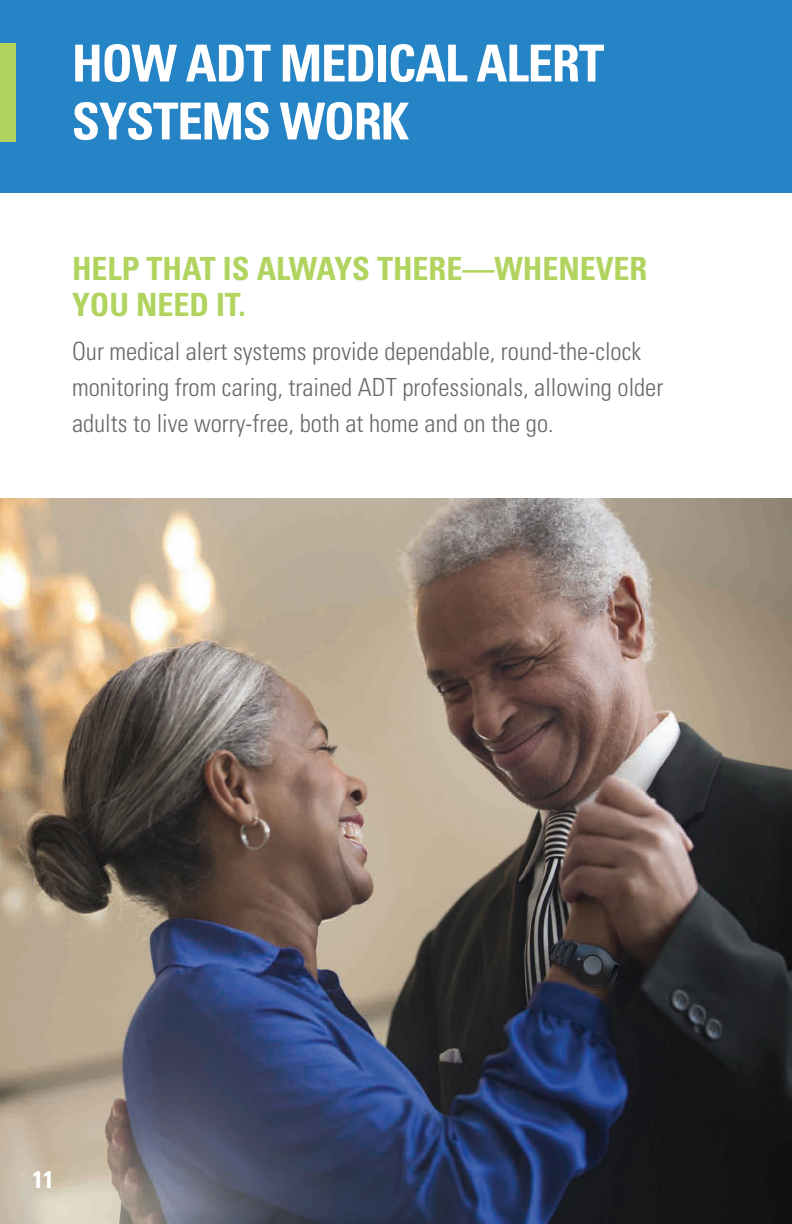
<style>
.page{position:relative;width:792px;height:1224px;background:#fff}
.page>*{position:absolute;margin:0;border:0;box-sizing:border-box;transform-origin:0 0}
.t1{font:700 condensed 51px/58px "Univers";letter-spacing:-.025em;color:#fff}
.t2{font:700 condensed 32px/36px "Univers";color:#b1d45f}
.t3{font:300 condensed 25px/36px "Univers";color:#696969}
.t4{font:700 condensed 24px "Univers";color:#fff}
</style>
<div class="page">
<div style="left:0;top:0;width:792px;height:193px;background:#2484c6"></div>
<div style="left:0;top:43px;width:16px;height:99px;background:#b1d45f"></div>
<img style="left:0;top:498px;width:792px;height:726px">
<h1 class="t1" style="left:72px;top:34px;width:534px">HOW ADT MEDICAL ALERT<br>SYSTEMS WORK</h1>
<p class="t2" style="left:72px;top:250px;width:577px">HELP THAT IS ALWAYS THERE—WHENEVER<br>YOU NEED IT.</p>
<p class="t3" style="left:72px;top:333px;width:593px">Our medical alert systems provide dependable, round-the-clock monitoring from caring, trained ADT professionals, allowing older adults to live worry-free, both at home and on the go.</p>
<p class="t4" style="left:32px;top:1165px;width:23px">11</p>
</div>
